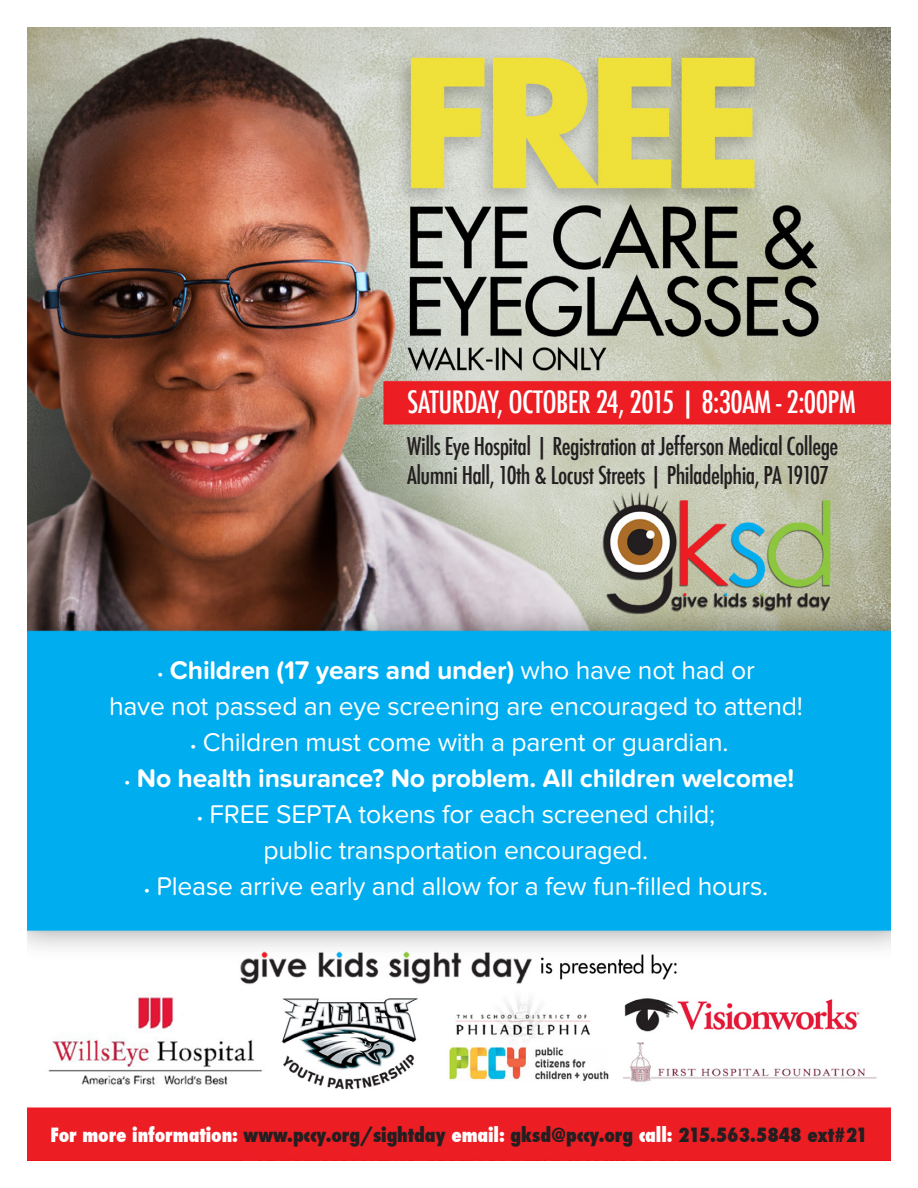
<style>
.page{position:relative;width:918px;height:1188px;background:#fff}
.page>*{position:absolute;margin:0;border:0;box-sizing:border-box;transform-origin:0 0}
.t1{font:500 condensed 30px "Futura";letter-spacing:-.02em;color:#fff}
.t2{font:26.55px "Proxima Nova Soft";letter-spacing:-.01em;color:#fff}
.t3{font:700 26.55px "Proxima Nova Soft";letter-spacing:-.01em;color:#fff}
.t4{font:500 condensed 24px "Futura";letter-spacing:-.025em;color:#231f20}
.t5{font:800 condensed 19.2px "Futura";letter-spacing:-.005em;color:#231f20}
.s1{font-weight:400;font-size:17.7px}
.s2{font-weight:400}
.s3{font-size:17.7px}
.s4{color:#fff}
</style>
<div class="page">
<img style="left:27px;top:27px;width:864px;height:1134px">
<p class="t1" style="left:407px;top:382px;width:450px">SATURDAY, OCTOBER 24, 2015 | 8:30AM - 2:00PM</p>
<p class="t4" style="left:407px;top:431px;width:433px">Wills Eye Hospital | Registration at Jefferson Medical College</p>
<p class="t4" style="left:407px;top:459px;width:423px">Alumni Hall, 10th &amp; Locust Streets | Philadelphia, PA 19107</p>
<p class="t3" style="left:157px;top:655px;width:599px"><span class="s1">•</span> Children (17 years and under) <span class="s2">who have not had or</span></p>
<p class="t2" style="left:109px;top:691px;width:695px">have not passed an eye screening are encouraged to attend!</p>
<p class="t2" style="left:190px;top:727px;width:540px"><span class="s3">•</span> Children must come with a parent or guardian.</p>
<p class="t3" style="left:124px;top:763px;width:672px"><span class="s1">•</span> No health insurance? No problem. All children welcome!</p>
<p class="t2" style="left:197px;top:799px;width:520px"><span class="s3">•</span> FREE SEPTA tokens for each screened child;</p>
<p class="t2" style="left:264px;top:835px;width:386px">public transportation encouraged.</p>
<p class="t2" style="left:144px;top:871px;width:626px"><span class="s3">•</span> Please arrive early and allow for a few fun-filled hours.</p>
<p class="t5" style="left:51px;top:1122px;width:819px"><span class="s4">For more information:</span> www.pccy.org/sightday <span class="s4">email:</span> gksd@pccy.org <span class="s4">call:</span> 215.563.5848 ext#21</p>
</div>
